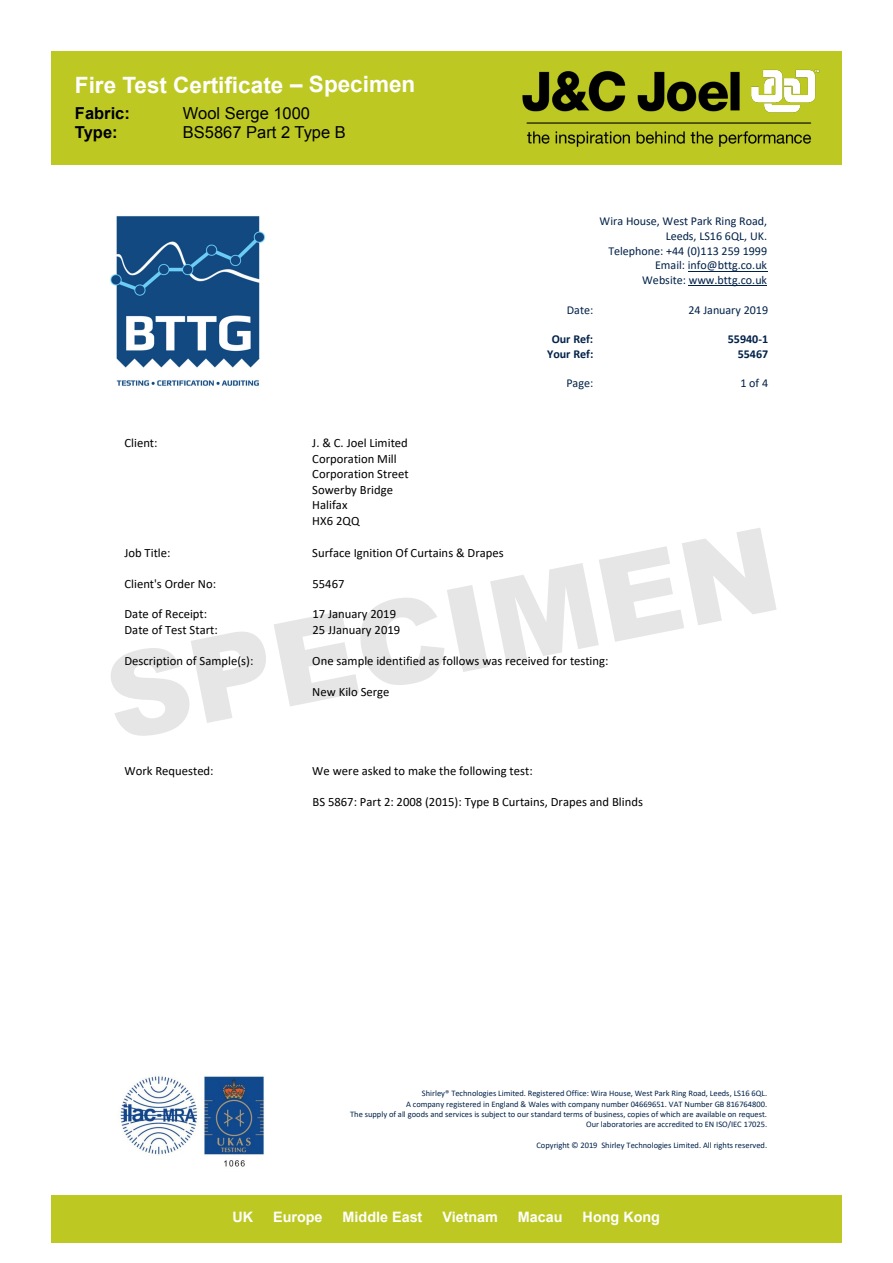
<style>
.page{position:relative;width:893px;height:1263px;background:#fff}
.page>*{position:absolute;margin:0;border:0;box-sizing:border-box;transform-origin:0 0}
.t1{font:900 117px "Arial";color:#000}
.t2{font:700 22.5px "Arial";color:#fff}
.t3{font:16.5px "Arial";color:#000}
.t4{font:700 16.5px "Arial";color:#000}
.t5{font:700 14.4px "Arial";color:#fff}
.t6{font:12.6px/15.5px "Calibri";color:#000}
.t7{font:12px/14.7px "Calibri";color:#002148;text-align:right}
.t8{font:700 12px "Calibri";color:#002148}
.t9{font:8.4px/10.4px "Calibri";color:#002148;text-align:right}
</style>
<div class="page">
<div style="left:51px;top:51px;width:791px;height:113px;background:#bdc922"></div>
<img style="left:522px;top:69px;width:298px;height:78px">
<div style="left:51px;top:1195px;width:791px;height:48px;background:#bdc922"></div>
<img style="left:110px;top:216px;width:155px;height:170px">
<hr style="left:688px;top:271px;width:79px;height:1px;background:#002148">
<hr style="left:689px;top:285px;width:78px;height:1px;background:#002148">
<img style="left:120px;top:1076px;width:145px;height:91px">
<h2 class="t2" style="left:75px;top:70px;width:342px">Fire Test Certificate – Specimen</h2>
<h3 class="t4" style="left:75px;top:103px;width:57px">Fabric:</h3>
<h3 class="t3" style="left:183px;top:103px;width:129px">Wool Serge 1000</h3>
<h3 class="t4" style="left:75px;top:122px;width:44px">Type:</h3>
<h3 class="t3" style="left:183px;top:122px;width:164px">BS5867 Part 2 Type B</h3>
<p class="t7" style="left:600px;top:214px;width:169px">Wira House, West Park Ring Road,<br>Leeds, LS16 6QL, UK.<br>Telephone: +44 (0)113 259 1999<br>Email: info@bttg.co.uk<br>Website: www.bttg.co.uk</p>
<p class="t7" style="left:567px;top:302px;width:28px">Date:</p>
<p class="t7" style="left:688px;top:302px;width:81px">24 January 2019</p>
<p class="t8" style="left:552px;top:330px;width:43px">Our Ref:</p>
<p class="t8" style="left:728px;top:330px;width:42px">55940‐1</p>
<p class="t8" style="left:547px;top:345px;width:48px">Your Ref:</p>
<p class="t8" style="left:738px;top:345px;width:32px">55467</p>
<p class="t7" style="left:566px;top:375px;width:28px">Page:</p>
<p class="t7" style="left:740px;top:375px;width:29px">1 of 4</p>
<p class="t6" style="left:124px;top:435px;width:35px">Client:</p>
<p class="t6" style="left:312px;top:435px;width:98px">J. &amp; C. Joel Limited<br>Corporation Mill<br>Corporation Street<br>Sowerby Bridge<br>Halifax<br>HX6 2QQ</p>
<p class="t6" style="left:124px;top:545px;width:47px">Job Title:</p>
<p class="t6" style="left:312px;top:545px;width:193px">Surface Ignition Of Curtains &amp; Drapes</p>
<p class="t6" style="left:124px;top:575px;width:93px">Client's Order No:</p>
<p class="t6" style="left:312px;top:575px;width:34px">55467</p>
<p class="t6" style="left:124px;top:606px;width:84px">Date of Receipt:</p>
<p class="t6" style="left:312px;top:606px;width:85px">17 January 2019</p>
<p class="t6" style="left:124px;top:622px;width:95px">Date of Test Start:</p>
<p class="t6" style="left:312px;top:622px;width:89px">25 JJanuary 2019</p>
<p class="t6" style="left:124px;top:652px;width:130px">Description of Sample(s):</p>
<p class="t6" style="left:312px;top:652px;width:298px">One sample identified as follows was received for testing:</p>
<p class="t6" style="left:312px;top:683px;width:79px">New Kilo Serge</p>
<h1 class="t1" style="left:91px;top:615px;width:684px;rotate:-11deg">SPECIMEN</h1>
<p class="t6" style="left:124px;top:763px;width:91px">Work Requested:</p>
<p class="t6" style="left:312px;top:763px;width:222px">We were asked to make the following test:</p>
<p class="t6" style="left:312px;top:793px;width:332px">BS 5867: Part 2: 2008 (2015): Type B Curtains, Drapes and Blinds</p>
<p class="t9" style="left:350px;top:1088px;width:419px">Shirley® Technologies Limited. Registered Office: Wira House, West Park Ring Road, Leeds, LS16 6QL.<br>A company registered in England &amp; Wales with company number 04669651. VAT Number GB 816764800.<br>The supply of all goods and services is subject to our standard terms of business, copies of which are available on request.<br>Our laboratories are accredited to EN ISO/IEC 17025.</p>
<p class="t9" style="left:536px;top:1139px;width:232px">Copyright © 2019 Shirley Technologies Limited. All rights reserved.</p>
<p class="t5" style="left:232px;top:1208px;width:22px">UK</p>
<p class="t5" style="left:273px;top:1208px;width:51px">Europe</p>
<p class="t5" style="left:343px;top:1208px;width:81px">Middle East</p>
<p class="t5" style="left:442px;top:1208px;width:57px">Vietnam</p>
<p class="t5" style="left:518px;top:1208px;width:46px">Macau</p>
<p class="t5" style="left:583px;top:1208px;width:79px">Hong Kong</p>
</div>
